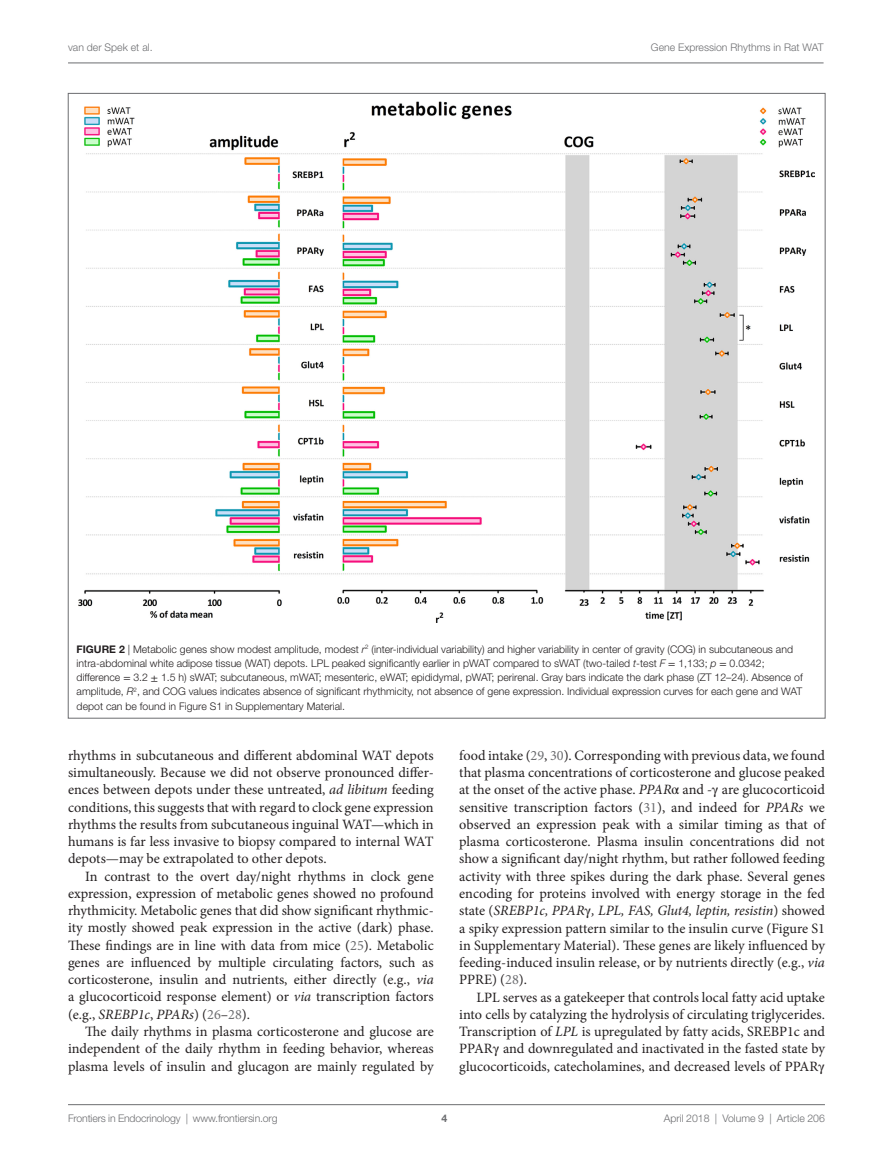
<style>
.page{position:relative;width:893px;height:1170px;background:#fff}
.page>*{position:absolute;margin:0;border:0;box-sizing:border-box;transform-origin:0 0}
.t1{font:14.25px/17.2px "Minion Pro";color:#231f20;text-align:justify}
.t2{font:300 10.5px/14.2px "Helvetica Neue LT Std";color:#231f20}
.t3{font:300 10.5px "Helvetica Neue LT Std";color:#6c6d70}
.t4{font:700 10.5px "Helvetica Neue LT Std";color:#6c6d70}
.s1{font-weight:700}
.s2{font-style:italic}
.s3{font-family:"STIX General";font-weight:400}
.s4{color:#6c6d70}
.s5{font-family:"STIX General"}
</style>
<div class="page">
<img style="left:79px;top:102px;width:735px;height:520px">
<hr style="left:68px;top:63px;width:756px;height:1px;background:#6c6d70">
<hr style="left:68px;top:1104px;width:757px;height:1px;background:#6c6d70">
<p class="t3" style="left:68px;top:41px;width:86px">van der Spek et al.</p>
<p class="t3" style="left:651px;top:41px;width:174px">Gene Expression Rhythms in Rat WAT</p>
<p class="t2" style="left:77px;top:641px;width:727px"><span class="s1">FIGURE 2</span> | Metabolic genes show modest amplitude, modest <span class="s2">r</span><sup>2</sup> (inter-individual variability) and higher variability in center of gravity (COG) in subcutaneous and intra-abdominal white adipose tissue (WAT) depots. LPL peaked significantly earlier in pWAT compared to sWAT (two-tailed <span class="s2">t</span>-test <span class="s2">F</span> <span class="s3">=</span> 1,133; <span class="s2">p</span> <span class="s3">=</span> 0.0342; difference <span class="s3">=</span> 3.2 <span class="s3">±</span> 1.5 h) sWAT; subcutaneous, mWAT; mesenteric, eWAT; epididymal, pWAT; perirenal. Gray bars indicate the dark phase (ZT 12–24). Absence of amplitude, <span class="s2">R</span><sup>2</sup>, and COG values indicates absence of significant rhythmicity, not absence of gene expression. Individual expression curves for each gene and WAT depot can be found in Figure S1 in Supplementary Material.</p>
<p class="t1" style="left:68px;top:746px;width:367px">rhythms in subcutaneous and different abdominal WAT depots simultaneously. Because we did not observe pronounced differ&shy;ences between depots under these untreated, <span class="s2">ad libitum</span> feeding conditions, this suggests that with regard to clock gene expression rhythms the results from subcutaneous inguinal WAT—which in humans is far less invasive to biopsy compared to internal WAT depots—may be extrapolated to other depots.</p>
<p class="t1" style="left:68px;top:867px;width:367px;text-indent:17px">In contrast to the overt day/night rhythms in clock gene expression, expression of metabolic genes showed no profound rhythmicity. Metabolic genes that did show significant rhythmic&shy;ity mostly showed peak expression in the active (dark) phase.<br>These findings are in line with data from mice (<span class="s4">25</span>). Metabolic genes are influenced by multiple circulating factors, such as corticosterone, insulin and nutrients, either directly (e.g., <span class="s2">via </span>a glucocorticoid response element) or <span class="s2">via</span> transcription factors (e.g., <span class="s2">SREBP1c</span>, <span class="s2">PPARs</span>) (<span class="s4">26</span>–<span class="s4">28</span>).</p>
<p class="t1" style="left:68px;top:1022px;width:367px;text-indent:17px">The daily rhythms in plasma corticosterone and glucose are independent of the daily rhythm in feeding behavior, whereas plasma levels of insulin and glucagon are mainly regulated by</p>
<p class="t1" style="left:459px;top:746px;width:367px">food intake (<span class="s4">29</span>, <span class="s4">30</span>). Corresponding with previous data, we found that plasma concentrations of corticosterone and glucose peaked at the onset of the active phase. <span class="s2">PPAR</span><span class="s5">α</span> and <span class="s2">-</span><span class="s5">γ</span> are glucocorticoid sensitive transcription factors (<span class="s4">31</span>), and indeed for <span class="s2">PPARs</span> we observed an expression peak with a similar timing as that of plasma corticosterone. Plasma insulin concentrations did not show a significant day/night rhythm, but rather followed feeding activity with three spikes during the dark phase. Several genes encoding for proteins involved with energy storage in the fed state (<span class="s2">SREBP1c, PPAR</span><span class="s5">γ</span><span class="s2">, LPL, FAS, Glut4, leptin, resistin</span>) showed a spiky expression pattern similar to the insulin curve (Figure S1 in Supplementary Material). These genes are likely influenced by feeding-induced insulin release, or by nutrients directly (e.g., <span class="s2">via </span>PPRE) (<span class="s4">28</span>).</p>
<p class="t1" style="left:459px;top:988px;width:367px;text-indent:17px">LPL serves as a gatekeeper that controls local fatty acid uptake into cells by catalyzing the hydrolysis of circulating triglycerides.<br>Transcription of <span class="s2">LPL</span> is upregulated by fatty acids, SREBP1c and PPAR<span class="s5">γ</span> and downregulated and inactivated in the fasted state by glucocorticoids, catecholamines, and decreased levels of PPAR<span class="s5">γ</span></p>
<p class="t3" style="left:68px;top:1111px;width:211px">Frontiers in Endocrinology | www.frontiersin.org</p>
<p class="t3" style="left:664px;top:1111px;width:163px">April 2018 | Volume 9 | Article 206</p>
<p class="t4" style="left:441px;top:1111px;width:7px">4</p>
</div>
